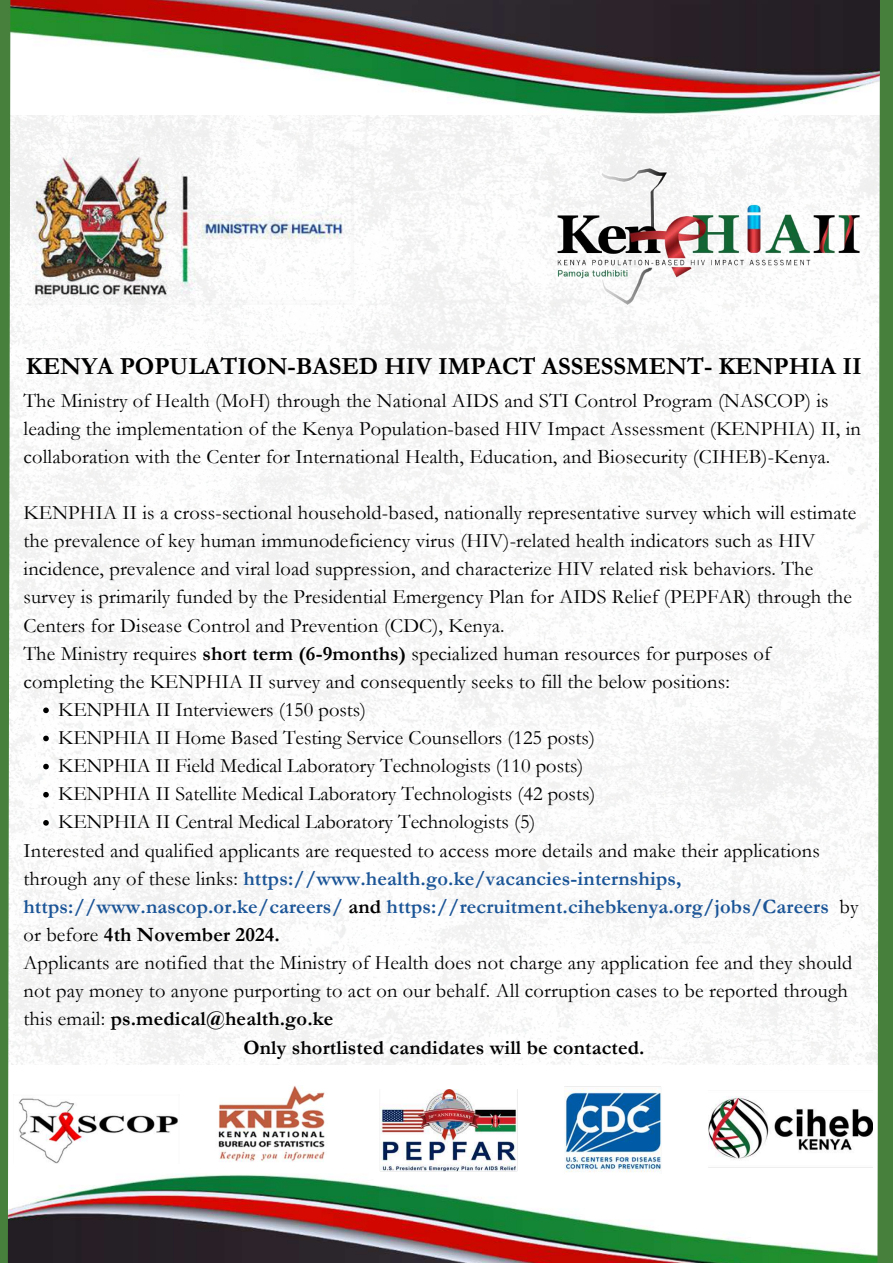
<style>
.page{position:relative;width:893px;height:1263px;background:#fff}
.page>*{position:absolute;margin:0;border:0;box-sizing:border-box;transform-origin:0 0}
.t1{font:700 24.67px "Garamond";color:#000}
.t2{font:20.48px/28.1px "Garamond";letter-spacing:.01em;color:#000}
.t3{font:700 20.48px "Garamond";letter-spacing:.01em;color:#1b5597}
.t4{font:700 20.48px "Garamond";letter-spacing:.01em;color:#000}
.s1{font-weight:700}
.s2{font-weight:400;color:#000}
.s3{color:#000}
.s4{font-weight:400}
</style>
<div class="page">
<img style="left:18px;top:115px;width:851px;height:950px">
<img style="left:18px;top:0;width:851px;height:115px">
<svg style="left:43px;top:707px;width:6px;height:6px"></svg>
<svg style="left:43px;top:736px;width:6px;height:5px"></svg>
<svg style="left:43px;top:764px;width:6px;height:5px"></svg>
<svg style="left:43px;top:792px;width:6px;height:5px"></svg>
<svg style="left:43px;top:820px;width:6px;height:6px"></svg>
<img style="left:18px;top:1174px;width:851px;height:89px">
<svg style="left:0;top:0;width:18px;height:1263px"></svg>
<img style="left:539px;top:155px;width:325px;height:157px">
<svg style="left:869px;top:0;width:24px;height:1263px"></svg>
<img style="left:13px;top:1088px;width:165px;height:75px">
<img style="left:380px;top:1082px;width:492px;height:91px">
<img style="left:218px;top:1086px;width:107px;height:76px">
<p class="t1" style="left:26px;top:353px;width:837px">KENYA POPULATION-BASED HIV IMPACT ASSESSMENT- KENPHIA II</p>
<p class="t2" style="left:23px;top:386px;width:839px">The Ministry of Health (MoH) through the National AIDS and STI Control Program (NASCOP) is leading the implementation of the Kenya Population-based HIV Impact Assessment (KENPHIA) II, in collaboration with the Center for International Health, Education, and Biosecurity (CIHEB)-Kenya.</p>
<p class="t2" style="left:23px;top:499px;width:834px">KENPHIA II is a cross-sectional household-based, nationally representative survey which will estimate</p>
<p class="t2" style="left:23px;top:527px;width:793px">the prevalence of key human immunodeficiency virus (HIV)-related health indicators such as HIV</p>
<p class="t2" style="left:23px;top:555px;width:791px">incidence, prevalence and viral load suppression, and characterize HIV related risk behaviors. The</p>
<p class="t2" style="left:23px;top:583px;width:830px">survey is primarily funded by the Presidential Emergency Plan for AIDS Relief (PEPFAR) through the</p>
<p class="t2" style="left:23px;top:611px;width:483px">Centers for Disease Control and Prevention (CDC), Kenya.</p>
<p class="t2" style="left:23px;top:639px;width:748px">The Ministry requires <span class="s1">short term (6-9months)</span> specialized human resources for purposes of</p>
<p class="t2" style="left:23px;top:668px;width:708px">completing the KENPHIA II survey and consequently seeks to fill the below positions:</p>
<p class="t2" style="left:58px;top:696px;width:309px">KENPHIA II Interviewers (150 posts)</p>
<p class="t2" style="left:58px;top:724px;width:538px">KENPHIA II Home Based Testing Service Counsellors (125 posts)</p>
<p class="t2" style="left:58px;top:752px;width:527px">KENPHIA II Field Medical Laboratory Technologists (110 posts)</p>
<p class="t2" style="left:58px;top:780px;width:538px">KENPHIA II Satellite Medical Laboratory Technologists (42 posts)</p>
<p class="t2" style="left:58px;top:808px;width:479px">KENPHIA II Central Medical Laboratory Technologists (5)</p>
<p class="t2" style="left:23px;top:836px;width:798px">Interested and qualified applicants are requested to access more details and make their applications</p>
<p class="t3" style="left:23px;top:867px;width:659px"><span class="s2">through any of these links:</span> https://www.health.go.ke/vacancies-internships,</p>
<p class="t3" style="left:23px;top:895px;width:836px">https://www.nascop.or.ke/careers/ <span class="s3">and</span> https://recruitment.cihebkenya.org/jobs/Careers <span class="s2">by</span></p>
<p class="t4" style="left:23px;top:923px;width:258px"><span class="s4">or before</span> 4th November 2024.</p>
<p class="t2" style="left:23px;top:949px;width:830px">Applicants are notified that the Ministry of Health does not charge any application fee and they should</p>
<p class="t2" style="left:23px;top:977px;width:825px">not pay money to anyone purporting to act on our behalf. All corruption cases to be reported through</p>
<p class="t4" style="left:23px;top:1008px;width:311px"><span class="s4">this email:</span> ps.medical@health.go.ke</p>
<p class="t4" style="left:243px;top:1036px;width:402px">Only shortlisted candidates will be contacted.</p>
</div>
